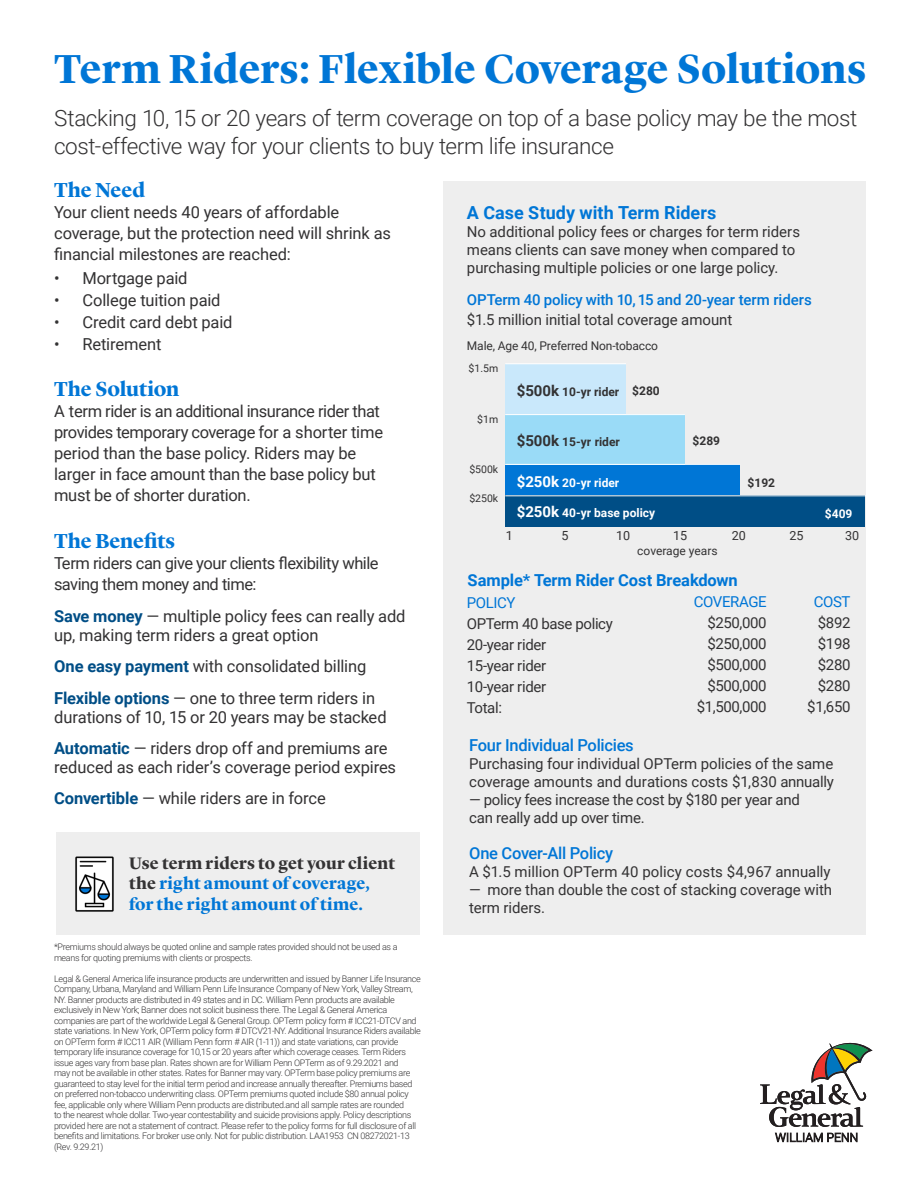
<style>
.page{position:relative;width:918px;height:1188px;background:#fff}
.page>*{position:absolute;margin:0;border:0;box-sizing:border-box;transform-origin:0 0}
.t1{font:700 42px "Lyon Display";color:#0076d6}
.t2{font:300 22.5px/28.5px "Roboto";letter-spacing:-.02em;color:#333233}
.t3{font:700 21px "Lyon Display";letter-spacing:-.005em;color:#0076d6}
.t4{font:700 18px "Roboto";color:#0076d6}
.t5{font:700 17.25px/20.4px "Lyon Display";letter-spacing:.005em;color:#0076d6}
.t6{font:16.5px/21px "Roboto";letter-spacing:-.01em;color:#333233}
.t7{font:16.5px/21px "Roboto";letter-spacing:-.03em;color:#333233}
.t8{font:500 16.5px "Roboto";letter-spacing:-.02em;color:#0076d6}
.t9{font:700 16.5px "Roboto";letter-spacing:-.005em;color:#0076d6}
.t10{font:15px/18px "Roboto";letter-spacing:-.005em;color:#333233}
.t11{font:500 15px "Roboto";letter-spacing:-.01em;color:#0076d6}
.t12{font:15px/21px "Roboto";letter-spacing:-.025em;color:#333233}
.t13{font:15px/21px "Roboto";letter-spacing:-.025em;color:#0076d6}
.t14{font:12.6px "Roboto";color:#333233}
.t15{font:12px "Roboto";letter-spacing:-.01em;color:#333233}
.t16{font:700 12px "Roboto";color:#333233}
.t17{font:700 12px "Roboto";color:#fff}
.t18{font:10.5px "Roboto";color:#333233}
.t19{font:300 9px/10.5px "Roboto";letter-spacing:-.035em;color:#333233}
.s1{font-weight:700;color:#004e86}
.s2{color:#333233}
.s3{font-size:15px}
.s4{color:#0076d6}
</style>
<div class="page">
<div style="left:443px;top:181px;width:422px;height:754px;background:#eee"></div>
<div style="left:56px;top:832px;width:364px;height:103px;background:#eee"></div>
<div style="left:505px;top:464px;width:235px;height:32px;background:#0076d6"></div>
<div style="left:505px;top:414px;width:180px;height:51px;background:#9adbf7"></div>
<div style="left:505px;top:364px;width:121px;height:50px;background:#c9e8fb"></div>
<div style="left:505px;top:496px;width:360px;height:31px;background:#004e86"></div>
<hr style="left:505px;top:464px;width:235px;height:1px;background:#fff">
<hr style="left:505px;top:495px;width:363px;height:1px;background:#fff">
<hr style="left:505px;top:414px;width:180px;height:1px;background:#fff">
<hr style="left:505px;top:363px;width:121px;height:1px;background:#fff">
<img style="left:75px;top:856px;width:39px;height:56px">
<svg style="left:760px;top:1042px;width:113px;height:85px"></svg>
<svg style="left:775px;top:1133px;width:47px;height:9px"></svg>
<svg style="left:828px;top:1133px;width:29px;height:9px"></svg>
<p class="t1" style="left:54px;top:37px;width:814px">Term Riders: Flexible Coverage Solutions</p>
<p class="t2" style="left:54px;top:103px;width:805px">Stacking 10, 15 or 20 years of term coverage on top of a base policy may be the most cost-effective way for your clients to buy term life insurance</p>
<p class="t3" style="left:54px;top:174px;width:93px">The Need</p>
<p class="t6" style="left:54px;top:201px;width:338px">Your client needs 40 years of affordable coverage, but the protection need will shrink as financial milestones are reached:</p>
<p class="t6" style="left:54px;top:267px;width:135px">• Mortgage paid</p>
<p class="t6" style="left:54px;top:289px;width:168px">• College tuition paid</p>
<p class="t6" style="left:54px;top:311px;width:180px">• Credit card debt paid</p>
<p class="t6" style="left:54px;top:333px;width:109px">• Retirement</p>
<p class="t3" style="left:54px;top:373px;width:127px">The Solution</p>
<p class="t6" style="left:54px;top:400px;width:331px">A term rider is an additional insurance rider that provides temporary coverage for a shorter time period than the base policy. Riders may be larger in face amount than the base policy but must be of shorter duration.</p>
<p class="t3" style="left:54px;top:525px;width:123px">The Benefits</p>
<p class="t7" style="left:54px;top:552px;width:326px">Term riders can give your clients flexibility while saving them money and time:</p>
<p class="t6" style="left:54px;top:606px;width:353px;line-height:18.9px"><span class="s1">Save money</span> — multiple policy fees can really add up, making term riders a great option</p>
<p class="t6" style="left:54px;top:655px;width:314px"><span class="s1">One easy payment</span> with consolidated billing</p>
<p class="t6" style="left:54px;top:688px;width:334px;line-height:18.9px"><span class="s1">Flexible options</span> — one to three term riders in durations of 10, 15 or 20 years may be stacked</p>
<p class="t6" style="left:54px;top:738px;width:344px;line-height:18.9px"><span class="s1">Automatic</span> — riders drop off and premiums are reduced as each rider’s coverage period expires</p>
<p class="t6" style="left:54px;top:787px;width:273px"><span class="s1">Convertible</span> — while riders are in force</p>
<p class="t5" style="left:129px;top:851px;width:267px"><span class="s2">Use term riders to get your client the</span> right amount of coverage, for the right amount of time.</p>
<p class="t19" style="left:54px;top:942px;width:345px">*Premiums should always be quoted online and sample rates provided should not be used as a</p>
<p class="t19" style="left:54px;top:952px;width:200px">means for quoting premiums with clients or prospects.</p>
<p class="t19" style="left:54px;top:973px;width:368px">Legal &amp; General America life insurance products are underwritten and issued by Banner Life Insurance Company, Urbana, Maryland and William Penn Life Insurance Company of New York, Valley Stream, NY. Banner products are distributed in 49 states and in DC. William Penn products are available exclusively in New York; Banner does not solicit business there. The Legal &amp; General America companies are part of the worldwide Legal &amp; General Group. OPTerm policy form # ICC21-DTCV and state variations. In New York, OPTerm policy form # DTCV21-NY. Additional Insurance Riders available on OPTerm form # ICC11 AIR (William Penn form # AIR (1-11)) and state variations, can provide temporary life insurance coverage for 10,15 or 20 years after which coverage ceases. Term Riders issue ages vary from base plan. Rates shown are for William Penn OPTerm as of 9.29.2021 and<br>may not be available in other states. Rates for Banner may vary. OPTerm base policy premiums are guaranteed to stay level for the initial term period and increase annually thereafter. Premiums based on preferred non-tobacco underwriting class. OPTerm premiums quoted include $80 annual policy fee, applicable only where William Penn products are distributed.and all sample rates are rounded<br>to the nearest whole dollar. Two-year contestability and suicide provisions apply. Policy descriptions provided here are not a statement of contract. Please refer to the policy forms for full disclosure of all benefits and limitations. For broker use only. Not for public distribution. LAA1953 CN 08272021-13 (Rev. 9.29.21)</p>
<p class="t4" style="left:467px;top:200px;width:251px">A Case Study with Term Riders</p>
<p class="t10" style="left:467px;top:222px;width:335px">No additional policy fees or charges for term riders means clients can save money when compared to purchasing multiple policies or one large policy.</p>
<p class="t11" style="left:467px;top:289px;width:347px">OPTerm 40 policy with 10, 15 and 20-year term riders</p>
<p class="t10" style="left:467px;top:310px;width:267px">$1.5 million initial total coverage amount</p>
<p class="t15" style="left:467px;top:338px;width:193px">Male, Age 40, Preferred Non-tobacco</p>
<p class="t18" style="left:469px;top:361px;width:31px">$1.5m</p>
<p class="t18" style="left:477px;top:412px;width:22px">$1m</p>
<p class="t18" style="left:469px;top:462px;width:30px">$500k</p>
<p class="t18" style="left:469px;top:491px;width:30px">$250k</p>
<p class="t16" style="left:517px;top:383px;width:104px"><span class="s3">$500k</span> 10-yr rider</p>
<p class="t16" style="left:632px;top:383px;width:29px">$280</p>
<p class="t16" style="left:517px;top:433px;width:105px"><span class="s3">$500k</span> 15-yr rider</p>
<p class="t16" style="left:693px;top:432px;width:29px">$289</p>
<p class="t17" style="left:517px;top:474px;width:104px"><span class="s3">$250k</span> 20-yr rider</p>
<p class="t16" style="left:748px;top:474px;width:29px">$192</p>
<p class="t17" style="left:517px;top:505px;width:140px"><span class="s3">$250k</span> 40-yr base policy</p>
<p class="t17" style="left:825px;top:505px;width:29px">$409</p>
<p class="t14" style="left:506px;top:527px;width:9px">1</p>
<p class="t14" style="left:561px;top:527px;width:9px">5</p>
<p class="t14" style="left:616px;top:527px;width:16px">10</p>
<p class="t14" style="left:673px;top:527px;width:16px">15</p>
<p class="t14" style="left:732px;top:527px;width:16px">20</p>
<p class="t14" style="left:789px;top:527px;width:16px">25</p>
<p class="t14" style="left:845px;top:527px;width:16px">30</p>
<p class="t15" style="left:637px;top:542px;width:82px">coverage years</p>
<p class="t9" style="left:468px;top:569px;width:272px">Sample* Term Rider Cost Breakdown</p>
<p class="t12" style="left:467px;top:591px;width:148px"><span class="s4">POLICY<br></span>OPTerm 40 base policy</p>
<p class="t10" style="left:467px;top:635px;width:81px">20-year rider</p>
<p class="t10" style="left:467px;top:656px;width:81px">15-year rider</p>
<p class="t10" style="left:467px;top:677px;width:81px">10-year rider</p>
<p class="t10" style="left:467px;top:698px;width:37px">Total:</p>
<p class="t13" style="left:694px;top:591px;width:75px">COVERAGE</p>
<p class="t10" style="left:707px;top:614px;width:61px">$250,000</p>
<p class="t10" style="left:707px;top:635px;width:61px">$250,000</p>
<p class="t10" style="left:707px;top:656px;width:61px">$500,000</p>
<p class="t10" style="left:707px;top:677px;width:61px">$500,000</p>
<p class="t10" style="left:697px;top:698px;width:71px">$1,500,000</p>
<p class="t13" style="left:814px;top:591px;width:38px">COST <span class="s2">$892</span></p>
<p class="t10" style="left:818px;top:635px;width:34px">$198</p>
<p class="t10" style="left:818px;top:656px;width:34px">$280</p>
<p class="t10" style="left:818px;top:677px;width:34px">$280</p>
<p class="t10" style="left:807px;top:698px;width:45px">$1,650</p>
<p class="t8" style="left:469px;top:734px;width:166px">Four Individual Policies</p>
<p class="t10" style="left:469px;top:755px;width:366px">Purchasing four individual OPTerm policies of the same coverage amounts and durations costs $1,830 annually</p>
<p class="t10" style="left:469px;top:791px;width:332px">— policy fees increase the cost by $180 per year and can really add up over time.</p>
<p class="t8" style="left:469px;top:842px;width:146px">One Cover-All Policy</p>
<p class="t10" style="left:469px;top:863px;width:363px">A $1.5 million OPTerm 40 policy costs $4,967 annually</p>
<p class="t10" style="left:469px;top:881px;width:365px">— more than double the cost of stacking coverage with term riders.</p>
</div>
